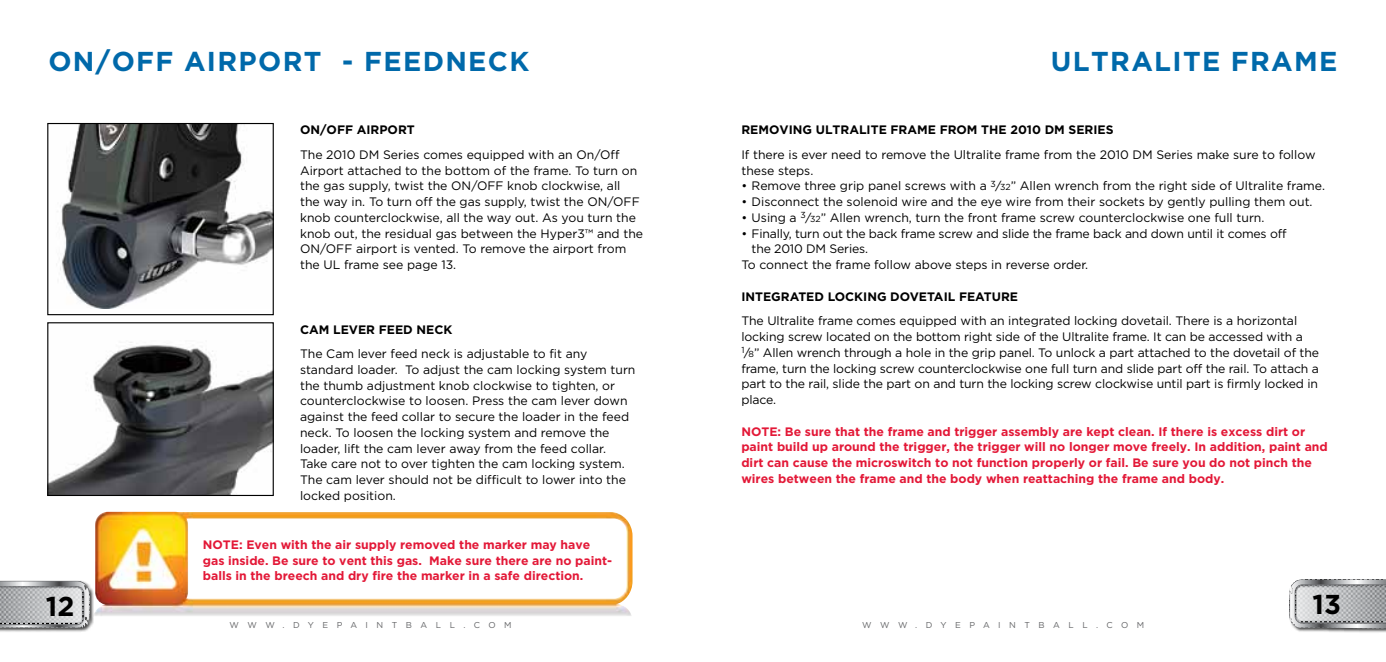
<style>
.page{position:relative;width:1386px;height:662px;background:#fff}
.page>*{position:absolute;margin:0;border:0;box-sizing:border-box;transform-origin:0 0}
.t1{font:700 27.3px "Gotham";letter-spacing:.05em;color:#0069aa}
.t2{font:700 27.3px "Gotham";color:#000}
.t3{font:12.25px/15.8px "Gotham";color:#000}
.t4{font:700 12.25px/15.8px "Gotham";color:#e31837}
.t5{font:700 12.25px "Gotham";color:#000}
.t6{font:8.58px "Gotham";letter-spacing:.99em;color:#636466}
.s1{font-size:8.75px}
</style>
<div class="page">
<img style="left:94px;top:511px;width:538px;height:105px">
<img style="left:59px;top:125px;width:213px;height:183px">
<div style="left:47px;top:123px;width:227px;height:192px;border:1px solid #000"></div>
<img style="left:49px;top:342px;width:223px;height:152px">
<div style="left:47px;top:322px;width:227px;height:174px;border:1px solid #000"></div>
<div style="left:0;top:580px;width:94px;height:52px;background:#000;opacity:.75"></div>
<svg style="left:0;top:580px;width:89px;height:47px"></svg>
<img style="left:0;top:587px;width:82px;height:35px">
<div style="left:1288px;top:578px;width:98px;height:55px;background:#000;opacity:.75"></div>
<svg style="left:1289px;top:579px;width:97px;height:49px;background:#a5a6a8"></svg>
<img style="left:1296px;top:585px;width:90px;height:36px">
<h1 class="t1" style="left:48px;top:46px;width:480px">ON/OFF AIRPORT - FEEDNECK</h1>
<p class="t5" style="left:300px;top:123px;width:35px">on/offai</p>
<p class="t5" style="left:371px;top:123px;width:43px">rpo rt</p>
<p class="t3" style="left:300px;top:146px;width:345px">The 2010 DM Series comes equipped with an On/Off Airport attached to the bottom of the frame. To turn on the gas supply, twist the ON/OFF knob clockwise, all the way in. To turn off the gas supply, twist the ON/OFF knob counterclockwise, all the way out. As you turn the knob out, the residual gas between the Hyper3™ and the ON/OFF airport is vented. To remove the airport from the UL frame see page 13.</p>
<p class="t5" style="left:300px;top:322px;width:83px">Cam lever fee</p>
<p class="t5" style="left:403px;top:322px;width:19px">d nec</p>
<p class="t5" style="left:443px;top:322px;width:10px">k</p>
<p class="t3" style="left:300px;top:345px;width:337px">The Cam lever feed neck is adjustable to fit any standard loader. To adjust the cam locking system turn the thumb adjustment knob clockwise to tighten, or counterclockwise to loosen. Press the cam lever down against the feed collar to secure the loader in the feed neck. To loosen the locking system and remove the loader, lift the cam lever away from the feed collar.<br>Take care not to over tighten the cam locking system.<br>The cam lever should not be difficult to lower into the locked position.</p>
<p class="t4" style="left:203px;top:536px;width:389px">NOTE: Even with the air supply removed the marker may have gas inside. Be sure to vent this gas.M</p>
<p class="t4" style="left:203px;top:552px;width:411px;text-indent:237px">ake sure there are no paint&shy;balls in the breech and dry fire the marker in a safe direction.</p>
<h1 class="t1" style="left:1051px;top:46px;width:288px">ULTRALITE FRAM E</h1>
<p class="t5" style="left:741px;top:123px;width:70px">REMOVINGU</p>
<p class="t5" style="left:825px;top:123px;width:224px">LTRALITE FRAM E FROM THE 2010 DM</p>
<p class="t5" style="left:1069px;top:123px;width:33px">Series</p>
<p class="t3" style="left:741px;top:146px;width:576px">If there is ever need to remove the Ultralite frame from the 2010 DM Series make sure to follow these steps.</p>
<p class="t3" style="left:741px;top:178px;width:585px">• Remove three grip panel screws with a <sup>3</sup>⁄<span class="s1">32</span>” Allen wrench from the right side of Ultralite frame.</p>
<p class="t3" style="left:741px;top:194px;width:573px">• Disconnect the solenoid wire and the eye wire from their sockets by gently pulling them out.</p>
<p class="t3" style="left:741px;top:209px;width:525px">• Using a <sup>3</sup>⁄<span class="s1">32</span>” Allen wrench, turn the front frame screw counterclockwise one full turn.</p>
<p class="t3" style="left:741px;top:225px;width:547px">• Finally, turn out the back frame screw and slide the frame back and down until it comes off</p>
<p class="t3" style="left:752px;top:241px;width:118px">the 2010 DM Series.</p>
<p class="t3" style="left:741px;top:257px;width:348px">To connect the frame follow above steps in reverse order.</p>
<p class="t5" style="left:741px;top:289px;width:144px">INTEGRATED LOCKINGD</p>
<p class="t5" style="left:900px;top:289px;width:120px">OVETAIL FEATURE</p>
<p class="t3" style="left:741px;top:313px;width:579px">The Ultralite frame comes equipped with an integrated locking dovetail. There is a horizontal locking screw located on the bottom right side of the Ultralite frame. It can be accessed with a <sup>1</sup>⁄<span class="s1">8</span>” Allen wrench through a hole in the grip panel. To unlock a part attached to the dovetail of the frame, turn the locking screw counterclockwise one full turn and slide part off the rail. To attach a part to the rail, slide the part on and turn the locking screw clockwise until part is firmly locked in place.</p>
<p class="t4" style="left:741px;top:423px;width:588px">NOTE: Be sure that the frame and trigger assembly are kept clean. If there is excess dirt or paint build up around the trigger, the trigger will no longer move freely. In addition, paint and dirt can cause the microswitch to not function properly or fail. Be sure you do not pinch the wires between the frame and the body when reattaching the frame and body.</p>
<h1 class="t2" style="left:46px;top:590px;width:30px">12</h1>
<h1 class="t2" style="left:1313px;top:589px;width:30px">13</h1>
<p class="t6" style="left:230px;top:620px;width:284px">www.dyepaintball.com</p>
<p class="t6" style="left:862px;top:620px;width:284px">www.dyepaintball.com</p>
</div>
